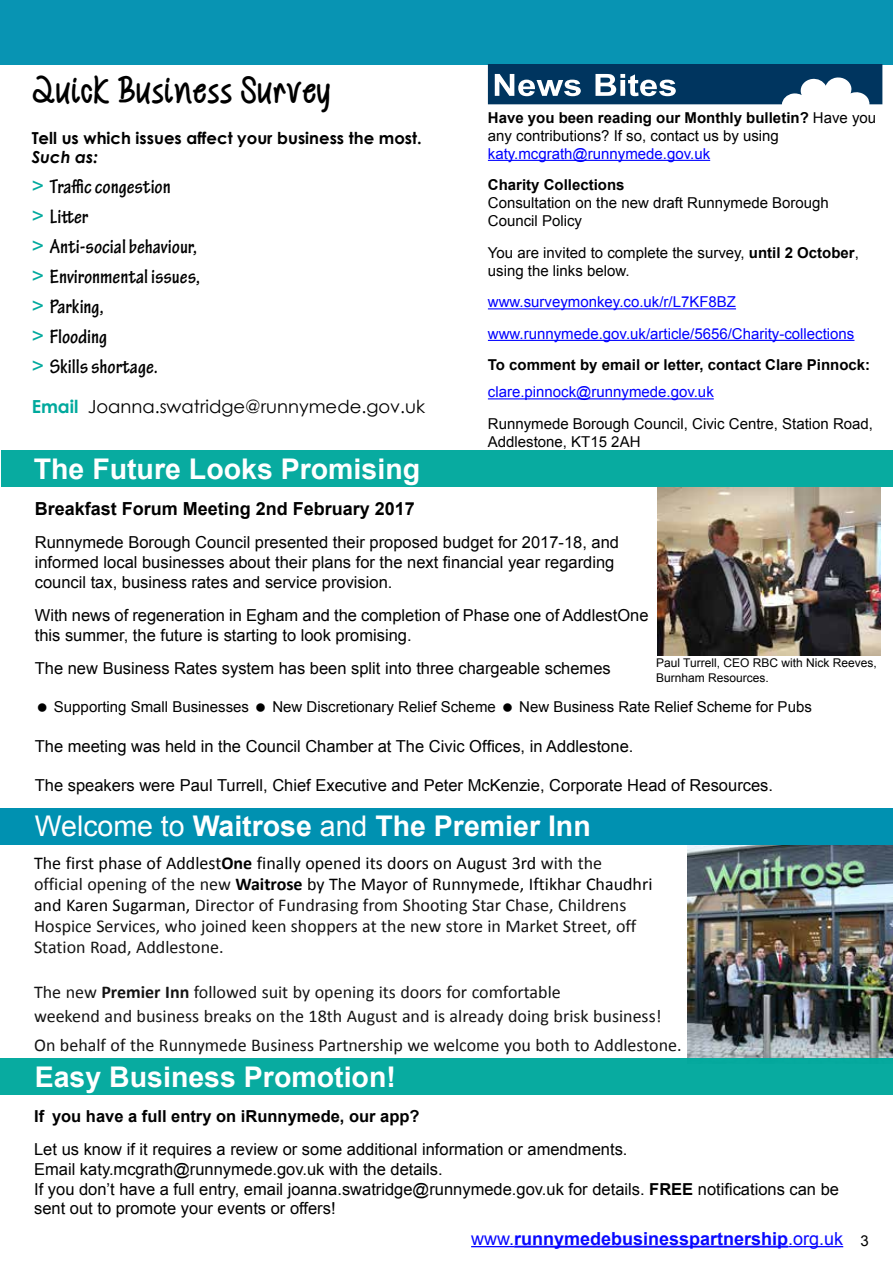
<style>
.page{position:relative;width:893px;height:1263px;background:#fff}
.page>*{position:absolute;margin:0;border:0;box-sizing:border-box;transform-origin:0 0}
.t1{font:37.5px "Mf Summertime";color:#000}
.t2{font:700 28.5px "Arial";color:#fff}
.t3{font:700 condensed 21px/30px "Tekton Pro";color:#000}
.t4{font:18px/21px "Calibri";color:#141414}
.t5{font:700 18px "Arial";color:#00f}
.t6{font:18px "Century Gothic";color:#000}
.t7{font:700 18px "Arial";color:#000}
.t8{font:16.5px/19.8px "Arial";color:#000}
.t9{font:700 16.5px "Century Gothic";color:#000}
.t10{font:700 16.5px "Arial";color:#000}
.t11{font:italic 700 16.5px "Century Gothic";color:#000}
.t12{font:15px/18px "Arial";color:#000}
.t13{font:15px/31.5px "Arial";color:#00f}
.t14{font:700 15px "Arial";color:#000}
.t15{font:12px/14.4px "Arial";color:#000}
.s1{font-family:"Arial";font-weight:400;font-stretch:normal;color:#00a99d}
.s2{font-weight:700;color:#00a99d}
.s3{font-weight:700}
.s4{font-weight:400}
.s5{color:#000}
.s6{font-weight:700;color:#000}
.s7{font-weight:400;font-size:15px;color:#000}
</style>
<div class="page">
<hr style="left:471px;top:1246px;width:43px;height:1px;background:#00f">
<hr style="left:514px;top:1246px;width:274px;height:1px;background:#00f">
<hr style="left:788px;top:1246px;width:55px;height:1px;background:#00f">
<div style="left:0;top:0;width:893px;height:65px;background:#0894b3"></div>
<div style="left:1px;top:450px;width:892px;height:37px;background:#08aba0"></div>
<svg style="left:488px;top:64px;width:394px;height:40px"></svg>
<img style="left:657px;top:488px;width:224px;height:167px">
<hr style="left:488px;top:160px;width:222px;height:1px;background:#00f">
<hr style="left:488px;top:308px;width:248px;height:1px;background:#00f">
<hr style="left:488px;top:340px;width:366px;height:1px;background:#00f">
<hr style="left:488px;top:398px;width:226px;height:1px;background:#00f">
<img style="left:688px;top:844px;width:205px;height:214px">
<div style="left:1px;top:808px;width:892px;height:36px;background:#0091b1"></div>
<div style="left:1px;top:1058px;width:892px;height:37px;background:#08aba0"></div>
<h1 class="t1" style="left:32px;top:65px;width:301px">Quick Business Survey</h1>
<p class="t9" style="left:32px;top:125px;width:392px">Tell us which issues affect your business the most.</p>
<p class="t11" style="left:32px;top:145px;width:68px">Such as:</p>
<p class="t3" style="left:32px;top:172px;width:170px"><span class="s1">&gt;</span> Traffic congestion<br><span class="s1">&gt;</span> Litter<br><span class="s1">&gt;</span> Anti-social behaviour, <span class="s1">&gt;</span> Environmental issues, <span class="s1">&gt;</span> Parking,<br><span class="s1">&gt;</span> Flooding<br><span class="s1">&gt;</span> Skills shortage.</p>
<p class="t6" style="left:32px;top:394px;width:395px"><span class="s2">Email</span> Joanna.swatridge@runnymede.gov.uk</p>
<p class="t12" style="left:488px;top:109px;width:390px"><span class="s3">Have you been reading our Monthly bulletin?</span> Have you any contributions? If so, contact us by using</p>
<p class="t13" style="left:488px;top:138px;width:224px">katy.mcgrath@runnymede.gov.uk</p>
<p class="t14" style="left:488px;top:175px;width:138px">Charity Collections</p>
<p class="t12" style="left:488px;top:194px;width:343px">Consultation on the new draft Runnymede Borough<br>Council Policy</p>
<p class="t12" style="left:488px;top:244px;width:372px">You are invited to complete the survey, <span class="s3">until 2 October</span>, using the links below.</p>
<p class="t13" style="left:488px;top:286px;width:368px">www.surveymonkey.co.uk/r/L7KF8BZ www.runnymede.gov.uk/article/5656/Charity-collections</p>
<p class="t14" style="left:488px;top:355px;width:384px">To comment by email or letter, contact Clare Pinnock:</p>
<p class="t13" style="left:488px;top:376px;width:227px">clare.pinnock@runnymede.gov.uk</p>
<p class="t12" style="left:488px;top:415px;width:387px">Runnymede Borough Council, Civic Centre, Station Road,<br>Addlestone, KT15 2AH</p>
<h2 class="t2" style="left:34px;top:450px;width:388px">The Future Looks Promising</h2>
<p class="t7" style="left:35px;top:497px;width:382px">Breakfast Forum Meeting 2nd February 2017</p>
<p class="t8" style="left:35px;top:533px;width:586px">Runnymede Borough Council presented their proposed budget for 2017-18, and informed local businesses about their plans for the next financial year regarding council tax, business rates and service provision.</p>
<p class="t8" style="left:35px;top:606px;width:615px">With news of regeneration in Egham and the completion of Phase one of AddlestOne this summer, the future is starting to look promising.</p>
<p class="t8" style="left:35px;top:659px;width:577px">The new Business Rates system has been split into three chargeable schemes</p>
<p class="t12" style="left:54px;top:698px;width:197px">Supporting Small Businesses</p>
<p class="t12" style="left:272px;top:698px;width:225px">New Discretionary Relief Scheme</p>
<p class="t12" style="left:519px;top:698px;width:294px">New Business Rate Relief Scheme for Pubs</p>
<p class="t8" style="left:35px;top:736px;width:600px">The meeting was held in the Council Chamber at The Civic Offices, in Addlestone.</p>
<p class="t8" style="left:35px;top:776px;width:740px">The speakers were Paul Turrell, Chief Executive and Peter McKenzie, Corporate Head of Resources.</p>
<p class="t15" style="left:656px;top:656px;width:222px">Paul Turrell, CEO RBC with Nick Reeves,<br>Burnham Resources.</p>
<h2 class="t2" style="left:35px;top:807px;width:557px"><span class="s4">Welcome to</span> Waitrose <span class="s4">and</span> The Premier Inn</h2>
<p class="t4" style="left:34px;top:852px;width:620px"><span class="s5">The first phase of Addlest</span><span class="s6">One</span> <span class="s5">finally opened its doors on August 3rd</span> with the official opening of the new <span class="s6">Waitrose</span> <span class="s5">by The Mayor of Runnymede, Iftikhar Chaudhri and Karen Sugarman,</span> Director of Fundrasing from Shooting Star Chase, Childrens Hospice Services, who joined keen shoppers at the new store in Market Street, off Station Road, Addlestone.</p>
<p class="t4" style="left:34px;top:980px;width:629px;line-height:24px">The new <span class="s3">Premier Inn</span> followed suit by opening its doors for comfortable<br>weekend and business breaks on the 18th August and is already doing brisk business!</p>
<p class="t4" style="left:34px;top:1034px;width:649px">On behalf of the Runnymede Business Partnership we welcome you both to Addlestone.</p>
<h2 class="t2" style="left:35px;top:1058px;width:363px">Easy Business Promotion!</h2>
<p class="t10" style="left:34px;top:1105px;width:387px">If you have a full entry on iRunnymede, our app?</p>
<p class="t8" style="left:34px;top:1139px;width:806px">Let us know if it requires a review or some additional information or amendments.<br>Email katy.mcgrath@runnymede.gov.uk with the details.<br>If you don’t have a full entry, email joanna.swatridge@runnymede.gov.uk for details. <span class="s3">FREE</span> notifications can be sent out to promote your events or offers!</p>
<p class="t5" style="left:471px;top:1226px;width:399px"><span class="s4">www.</span>runnymedebusinesspartnership<span class="s4">.org.uk</span> <span class="s7">3</span></p>
</div>
